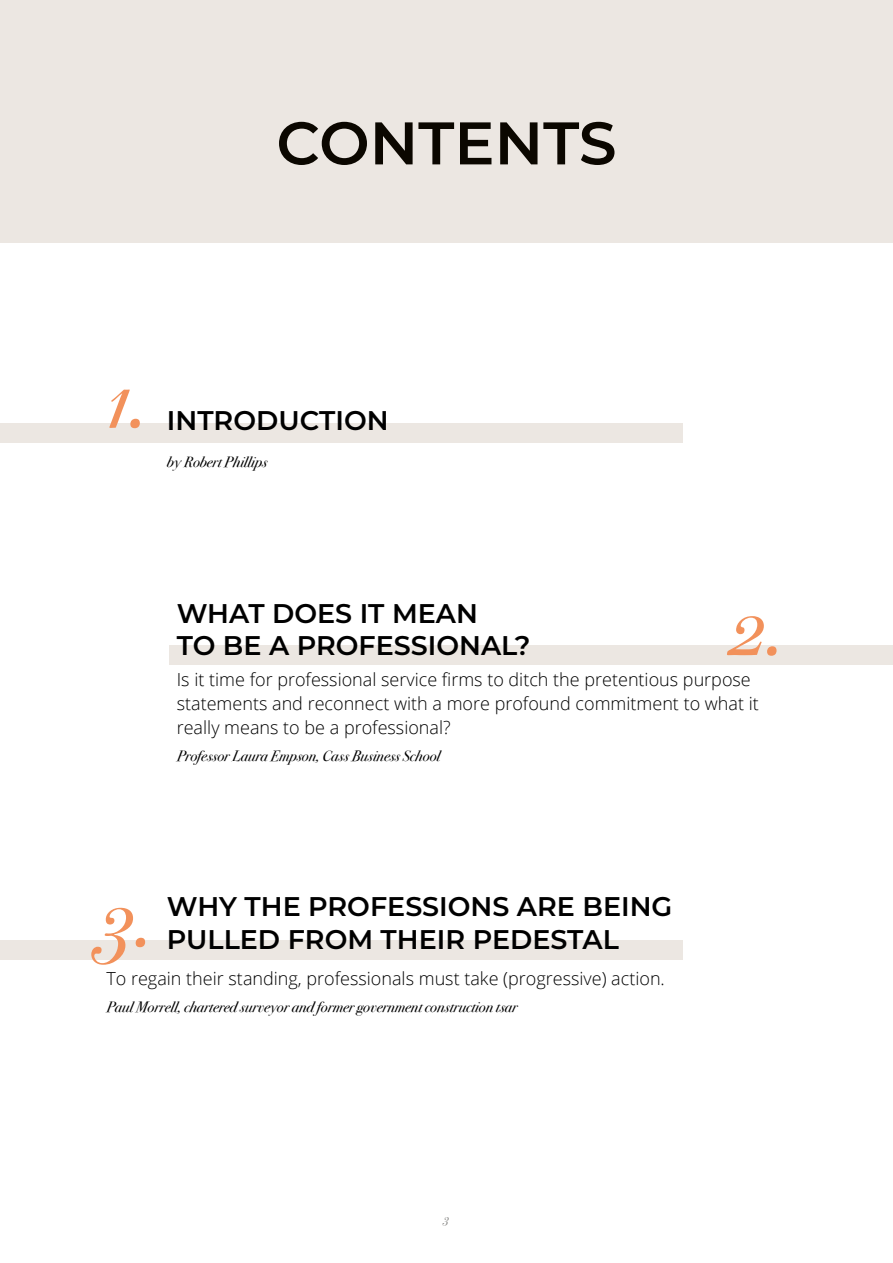
<style>
.page{position:relative;width:893px;height:1263px;background:#fff}
.page>*{position:absolute;margin:0;border:0;box-sizing:border-box;transform-origin:0 0}
.t1{font:italic 90px "Bodoni Svty Two OSITCTT";color:#f2915b}
.t2{font:600 60px "Montserrat";color:#0b0700}
.t3{font:600 27px/32.4px "Montserrat";color:#000}
.t4{font:300 18px/24px "Open Sans";color:#000}
.t5{font:italic 15px "Bodoni Svty Two OSITCTT";color:#000}
.t6{font:italic 13.5px "Bodoni Svty Two OSITCTT";color:#8b8b89}
</style>
<div class="page">
<div style="left:0;top:423px;width:683px;height:20px;background:#ece7e2"></div>
<div style="left:0;top:940px;width:683px;height:20px;background:#ece7e2"></div>
<div style="left:169px;top:645px;width:724px;height:20px;background:#ece7e2"></div>
<div style="left:0;top:0;width:893px;height:242px;background:#ece7e2"></div>
<h2 class="t2" style="left:276px;top:101px;width:342px">CONTENTS</h2>
<h1 class="t1" style="left:106px;top:342px;width:45px">1.</h1>
<h3 class="t3" style="left:167px;top:403px;width:223px">INTRODUCTION</h3>
<p class="t5" style="left:167px;top:452px;width:102px">by Robert Phillips</p>
<h3 class="t3" style="left:177px;top:596px;width:355px">WHAT DOES IT MEAN<br>TO BE A PROFESSIONAL?</h3>
<h1 class="t1" style="left:730px;top:570px;width:58px">2.</h1>
<p class="t4" style="left:177px;top:667px;width:584px">Is it time for professional service firms to ditch the pretentious purpose statements and reconnect with a more profound commitment to what it really means to be a professional?</p>
<p class="t5" style="left:177px;top:746px;width:265px">Professor Laura Empson, Cass Business School</p>
<h1 class="t1" style="left:99px;top:861px;width:58px">3.</h1>
<h3 class="t3" style="left:167px;top:889px;width:507px">WHY THE PROFESSIONS ARE BEING<br>PULLED FROM THEIR PEDESTAL</h3>
<p class="t4" style="left:106px;top:966px;width:560px">To regain their standing, professionals must take (progressive) action.</p>
<p class="t5" style="left:106px;top:997px;width:412px">Paul Morrell, chartered surveyor and former government construction tsar</p>
<p class="t6" style="left:444px;top:1210px;width:7px">3</p>
</div>
